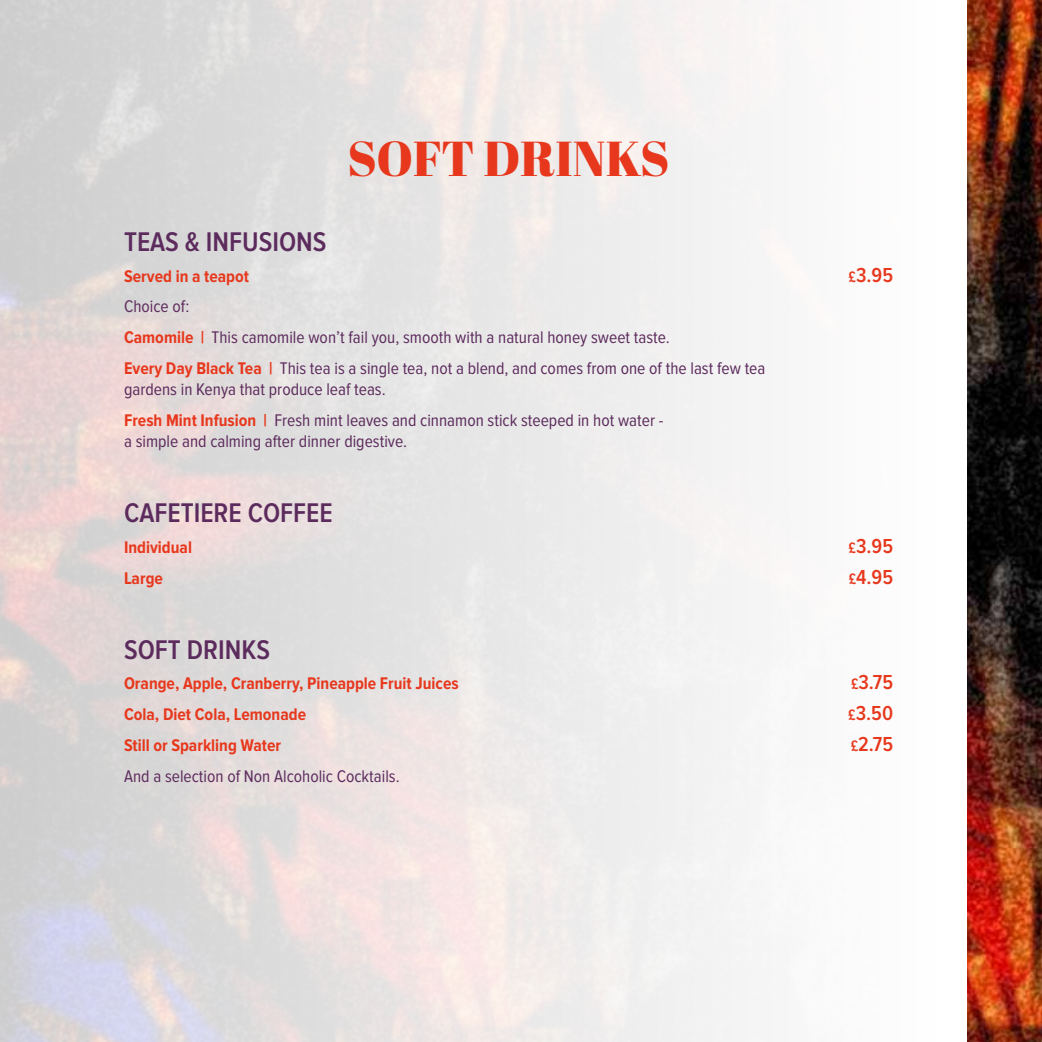
<style>
.page{position:relative;width:1042px;height:1042px;background:#fff}
.page>*{position:absolute;margin:0;border:0;box-sizing:border-box;transform-origin:0 0}
.t1{font:49px "Abril Fatface";color:#e7381d}
.t2{font:600 28px "Proxima Nova Cond";color:#5c2b5d}
.t3{font:600 21px "Proxima Nova Cond";color:#e7381d}
.t4{font:17.5px/31px "Proxima Nova Cond";color:#5c2b5d}
.t5{font:700 17.5px "Proxima Nova Cond";color:#e7381d}
.s1{font-size:15.75px}
.s2{font-weight:700;color:#e7381d}
</style>
<div class="page">
<img style="left:967px;top:0;width:75px;height:1042px">
<h1 class="t1" style="left:347px;top:124px;width:324px">SOFT DRINKS</h1>
<h2 class="t2" style="left:124px;top:226px;width:204px">TEAS &amp; INFUSIONS</h2>
<p class="t5" style="left:124px;top:266px;width:126px">Served in a teapot</p>
<p class="t3" style="left:848px;top:263px;width:46px"><span class="s1">£</span>3.95</p>
<p class="t4" style="left:124px;top:292px;width:643px">Choice of:<br><span class="s2">Camomile |</span> This camomile won’t fail you, smooth with a natural honey sweet taste.<br><span class="s2">Every Day Black Tea |</span> This tea is a single tea, not a blend, and comes from one of the last few tea</p>
<p class="t4" style="left:124px;top:374px;width:541px">gardens in Kenya that produce leaf teas.<br><span class="s2">Fresh Mint Infusion |</span> Fresh mint leaves and cinnamon stick steeped in hot water -</p>
<p class="t4" style="left:124px;top:426px;width:285px">a simple and calming after dinner digestive.</p>
<h2 class="t2" style="left:124px;top:497px;width:210px">CAFETIERE COFFEE</h2>
<p class="t5" style="left:124px;top:537px;width:69px">Individual</p>
<p class="t3" style="left:848px;top:534px;width:46px"><span class="s1">£</span>3.95</p>
<p class="t5" style="left:124px;top:568px;width:40px">Large</p>
<p class="t3" style="left:848px;top:565px;width:46px"><span class="s1">£</span>4.95</p>
<h2 class="t2" style="left:124px;top:634px;width:148px">SOFT DRINKS</h2>
<p class="t5" style="left:124px;top:674px;width:336px">Orange, Apple, Cranberry, Pineapple Fruit Juices</p>
<p class="t3" style="left:851px;top:671px;width:44px"><span class="s1">£</span>3.75</p>
<p class="t5" style="left:124px;top:705px;width:184px">Cola, Diet Cola, Lemonade</p>
<p class="t3" style="left:848px;top:702px;width:46px"><span class="s1">£</span>3.50</p>
<p class="t5" style="left:124px;top:736px;width:159px">Still or Sparkling Water</p>
<p class="t3" style="left:851px;top:733px;width:44px"><span class="s1">£</span>2.75</p>
<p class="t4" style="left:124px;top:761px;width:277px">And a selection of Non Alcoholic Cocktails.</p>
</div>
